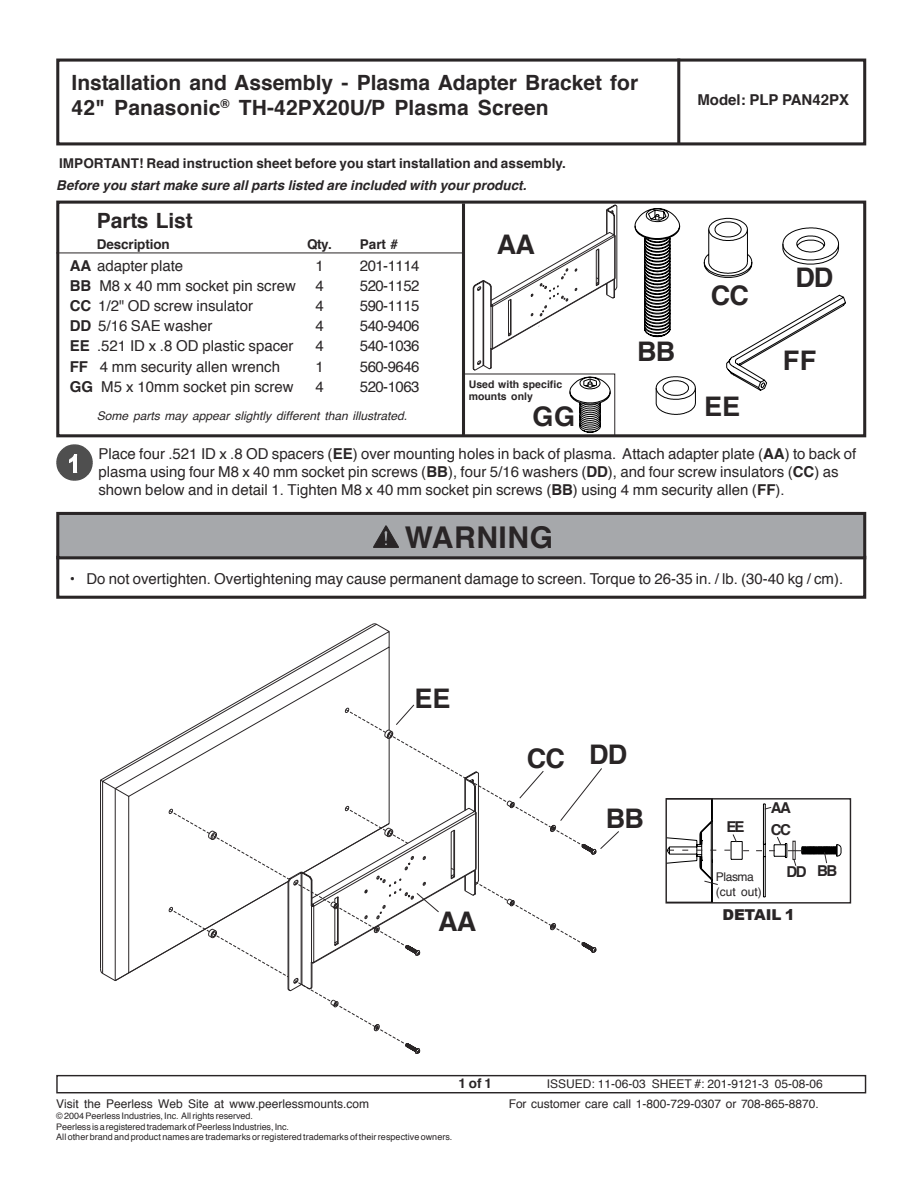
<style>
.page{position:relative;width:918px;height:1188px;background:#fff}
.page>*{position:absolute;margin:0;border:0;box-sizing:border-box;transform-origin:0 0}
.t1{font:700 30px "Helvetica";letter-spacing:.02em;color:#292526}
.t2{font:700 27px "Helvetica";letter-spacing:-.03em;color:#292526}
.t3{font:700 21px/25.2px "Helvetica";color:#292526}
.t4{font:15px/18px "Helvetica";color:#292526}
.t5{font:700 15px "Helvetica";color:#292526}
.t6{font:900 15px "Arial";letter-spacing:-.02em;color:#292526}
.t7{font:700 13.5px "Helvetica";letter-spacing:.005em;color:#292526}
.t8{font:italic 700 13.5px "Helvetica";color:#292526}
.t9{font:12px "Helvetica";color:#292526}
.t10{font:italic 12px "Helvetica";color:#292526}
.t11{font:12px/15.1px "Helvetica";letter-spacing:-.03em;color:#292526}
.t12{font:700 10.5px/12.6px "Helvetica";letter-spacing:.005em;color:#292526}
.t13{font:9px/10.8px "Helvetica";color:#292526}
.s1{font-style:italic;font-size:15px;color:#fff}
.s2{font-weight:700}
</style>
<div class="page">
<div style="left:56px;top:1075px;width:810px;height:18px;border:1px solid #292526"></div>
<svg style="left:100px;top:624px;width:290px;height:357px"></svg>
<svg style="left:169px;top:709px;width:39px;height:272px"></svg>
<div style="left:56px;top:59px;width:810px;height:86px;border:3px solid #292526"></div>
<hr style="left:677px;top:59px;width:3px;height:85px;background:#292526">
<hr style="left:56px;top:253px;width:408px;height:1px;background:#292526">
<hr style="left:462px;top:203px;width:3px;height:232px;background:#292526">
<svg style="left:56px;top:444px;width:37px;height:37px"></svg>
<div style="left:56px;top:201px;width:810px;height:236px;border:3px solid #292526"></div>
<svg style="left:473px;top:200px;width:373px;height:236px"></svg>
<div style="left:665px;top:798px;width:186px;height:106px;border:1px solid #292526"></div>
<svg style="left:666px;top:798px;width:175px;height:105px"></svg>
<svg style="left:208px;top:704px;width:411px;height:350px"></svg>
<div style="left:56px;top:556px;width:810px;height:43px;border:3px solid #292526"></div>
<div style="left:58px;top:513px;width:807px;height:45px;background:#a6a8ab"></div>
<div style="left:56px;top:512px;width:810px;height:47px;border:3px solid #292526"></div>
<svg style="left:373px;top:526px;width:26px;height:22px"></svg>
<div style="left:463px;top:374px;width:152px;height:62px;border:1px solid #292526"></div>
<p class="t3" style="left:72px;top:70px;width:568px">Installation and Assembly - Plasma Adapter Bracket for<br>42" Panasonic<sup>®</sup> TH-42PX20U/P Plasma Screen</p>
<p class="t7" style="left:59px;top:152px;width:508px">IMPORTANT! Read instruction sheet before you start installation and assembly.</p>
<p class="t8" style="left:56px;top:174px;width:472px">Before you start make sure all parts listed are included with your product.</p>
<p class="t3" style="left:97px;top:209px;width:155px">Parts List<span class="s1">TS LIST</span></p>
<p class="t7" style="left:97px;top:233px;width:75px">Description</p>
<p class="t7" style="left:307px;top:233px;width:26px">Qty.</p>
<p class="t7" style="left:360px;top:233px;width:40px">Part #</p>
<p class="t4" style="left:70px;top:257px;width:115px"><span class="s2">AA</span> adapter plate</p>
<p class="t4" style="left:315px;top:257px;width:10px">1</p>
<p class="t4" style="left:360px;top:257px;width:61px">201-1114</p>
<p class="t4" style="left:70px;top:277px;width:228px"><span class="s2">BB</span> M8 x 40 mm socket pin screw</p>
<p class="t4" style="left:315px;top:277px;width:10px">4</p>
<p class="t4" style="left:360px;top:277px;width:61px">520-1152</p>
<p class="t4" style="left:70px;top:297px;width:185px"><span class="s2">CC</span> 1/2" OD screw insulator</p>
<p class="t4" style="left:315px;top:297px;width:10px">4</p>
<p class="t4" style="left:360px;top:297px;width:61px">590-1115</p>
<p class="t4" style="left:70px;top:317px;width:144px"><span class="s2">DD</span> 5/16 SAE washer</p>
<p class="t4" style="left:315px;top:317px;width:10px">4</p>
<p class="t4" style="left:360px;top:317px;width:61px">540-9406</p>
<p class="t4" style="left:70px;top:338px;width:225px"><span class="s2">EE</span> .521 ID x .8 OD plastic spacer</p>
<p class="t4" style="left:315px;top:338px;width:10px">4</p>
<p class="t4" style="left:360px;top:338px;width:61px">540-1036</p>
<p class="t4" style="left:70px;top:358px;width:212px"><span class="s2">FF</span> 4 mm security allen wrench</p>
<p class="t4" style="left:315px;top:358px;width:10px">1</p>
<p class="t4" style="left:360px;top:358px;width:61px">560-9646</p>
<p class="t4" style="left:70px;top:378px;width:225px"><span class="s2">GG</span> M5 x 10mm socket pin screw</p>
<p class="t4" style="left:315px;top:378px;width:10px">4</p>
<p class="t4" style="left:360px;top:378px;width:61px">520-1063</p>
<p class="t12" style="left:469px;top:378px;width:95px">Used with specific mounts only</p>
<p class="t2" style="left:532px;top:394px;width:44px">GG</p>
<p class="t2" style="left:497px;top:222px;width:40px">AA</p>
<p class="t10" style="left:97px;top:406px;width:312px">Some parts may appear slightly different than illustrated.</p>
<p class="t2" style="left:637px;top:330px;width:40px">BB</p>
<p class="t5" style="left:697px;top:88px;width:153px">Model: PLP PAN42PX</p>
<p class="t2" style="left:711px;top:274px;width:40px">CC</p>
<p class="t2" style="left:704px;top:385px;width:37px">EE</p>
<p class="t2" style="left:795px;top:256px;width:40px">DD</p>
<p class="t2" style="left:783px;top:338px;width:35px">FF</p>
<p class="t4" style="left:98px;top:445px;width:760px">Place four .521 ID x .8 OD spacers (<span class="s2">EE</span>) over mounting holes in back of plasma. Attach adapter plate (<span class="s2">AA</span>) to back of plasma using four M8 x 40 mm socket pin screws (<span class="s2">BB</span>), four 5/16 washers (<span class="s2">DD</span>), and four screw insulators (<span class="s2">CC</span>) as shown below and in detail 1. Tighten M8 x 40 mm socket pin screws (<span class="s2">BB</span>) using 4 mm security allen (<span class="s2">FF</span>).</p>
<p class="t1" style="left:405px;top:513px;width:150px">WARNING</p>
<p class="t4" style="left:70px;top:570px;width:775px">• Do not overtighten. Overtightening may cause permanent damage to screen. Torque to 26-35 in. / lb. (30-40 kg / cm).</p>
<p class="t2" style="left:414px;top:677px;width:37px">EE</p>
<p class="t2" style="left:438px;top:899px;width:40px">AA</p>
<p class="t2" style="left:527px;top:735px;width:102px">CC DD</p>
<p class="t2" style="left:606px;top:797px;width:40px">BB</p>
<p class="t5" style="left:727px;top:815px;width:19px">EE</p>
<p class="t11" style="left:716px;top:869px;width:48px">Plasma (cut out)</p>
<p class="t5" style="left:771px;top:796px;width:22px">AA</p>
<p class="t5" style="left:771px;top:817px;width:22px">CC</p>
<p class="t5" style="left:787px;top:859px;width:52px">DD BB</p>
<p class="t6" style="left:723px;top:906px;width:74px">DETAIL 1</p>
<p class="t7" style="left:458px;top:1072px;width:35px">1 of 1</p>
<p class="t9" style="left:547px;top:1074px;width:277px">ISSUED: 11-06-03 SHEET #: 201-9121-3 05-08-06</p>
<p class="t9" style="left:56px;top:1095px;width:314px">Visit the Peerless Web Site at www.peerlessmounts.com</p>
<p class="t9" style="left:509px;top:1095px;width:312px">For customer care call 1-800-729-0307 or 708-865-8870.</p>
<p class="t13" style="left:56px;top:1110px;width:398px">© 2004 Peerless Industries, Inc. All rights reserved.<br>Peerless is a registered trademark of Peerless Industries, Inc.<br>All other brand and product names are trademarks or registered trademarks of their respective owners.</p>
</div>
